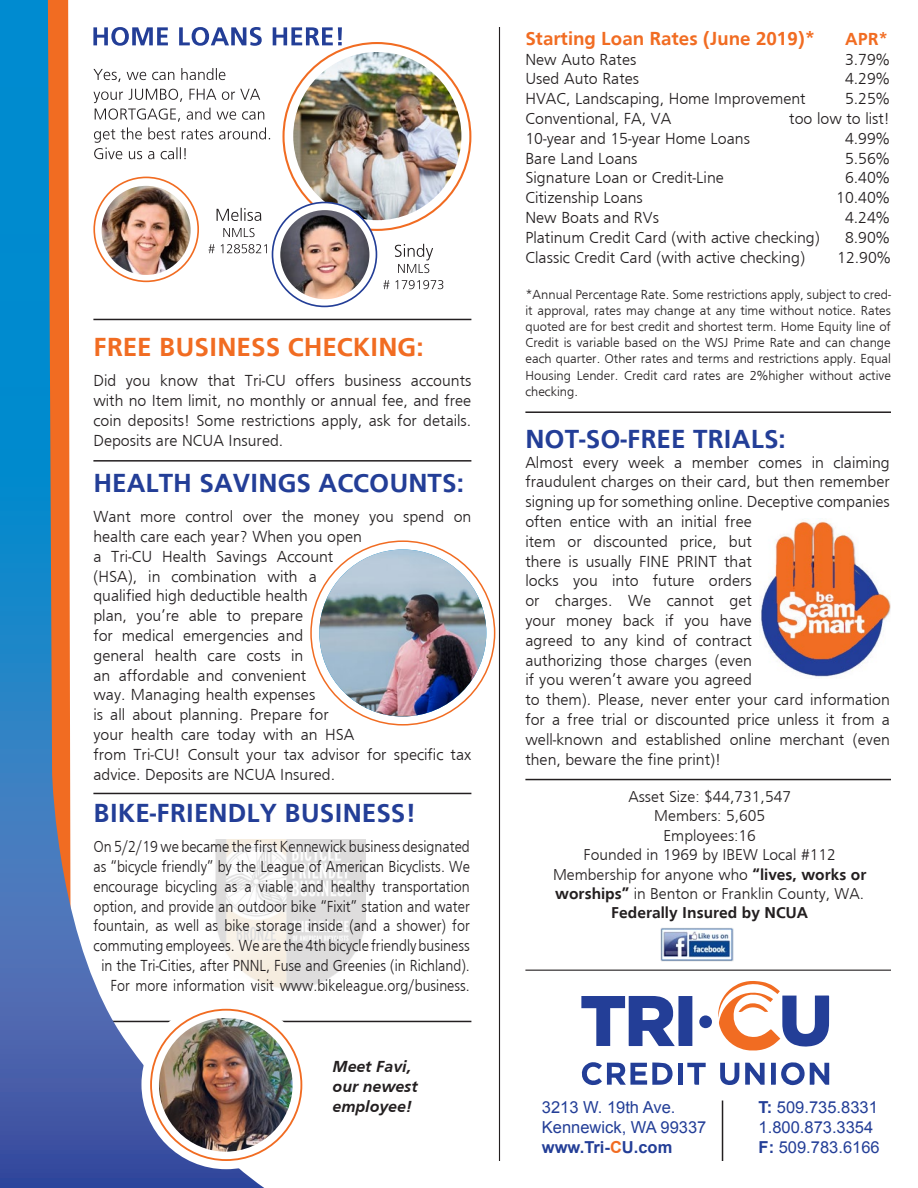
<style>
.page{position:relative;width:918px;height:1188px;background:#fff}
.page>*{position:absolute;margin:0;border:0;box-sizing:border-box;transform-origin:0 0}
.t1{font:700 27px "Frugal Sans";color:#233e97}
.t2{font:700 27px "Frugal Sans";color:#f16c22}
.t3{font:700 19.5px "Frugal Sans";color:#f16c22}
.t4{font:700 18px "Frugal Sans";color:#f16c22}
.t5{font:300 16.5px/19.8px "Frugal Sans";color:#231f20}
.t6{font:300 16.5px/19.8px "Frugal Sans";color:#231f20;text-align:right;scale:.9 1}
.t7{font:16.5px/19.8px "Arial";color:#233e97}
.t8{font:italic 700 16.5px/19.8px "Frugal Sans";color:#231f20}
.t9{font:300 16.2px/19.5px "Frugal Sans";color:#231f20;text-align:center}
.t10{font:300 13.5px/16.2px "Frugal Sans";color:#231f20;text-align:justify}
.s1{font-weight:700}
.s2{font-weight:700;color:#f16c22}
</style>
<div class="page">
<hr style="left:525px;top:779px;width:366px;height:1px;background:#231f20">
<img style="left:293px;top:52px;width:168px;height:168px;border-radius:84px">
<hr style="left:93px;top:319px;width:378px;height:1px;background:#231f20">
<hr style="left:93px;top:460px;width:378px;height:2px;background:#231f20">
<hr style="left:93px;top:1021px;width:378px;height:1px;background:#231f20">
<hr style="left:93px;top:793px;width:378px;height:1px;background:#231f20">
<img style="left:761px;top:521px;width:130px;height:156px">
<svg style="left:272px;top:27px;width:70px;height:19px"></svg>
<hr style="left:722px;top:1101px;width:1px;height:60px;background:#231f20">
<svg style="left:0;top:0;width:264px;height:1188px"></svg>
<hr style="left:499px;top:27px;width:1px;height:1134px;background:#231f20">
<svg style="left:273px;top:202px;width:103px;height:104px"></svg>
<div style="left:272px;top:202px;width:105px;height:105px;border:2px solid #233e97;border-radius:50%"></div>
<div style="left:93px;top:177px;width:106px;height:105px;border:2px solid #f16c22;border-radius:50%"></div>
<img style="left:661px;top:928px;width:73px;height:33px">
<svg style="left:581px;top:996px;width:111px;height:50px"></svg>
<svg style="left:745px;top:1063px;width:20px;height:22px"></svg>
<svg style="left:720px;top:1063px;width:19px;height:22px"></svg>
<svg style="left:581px;top:1062px;width:92px;height:24px"></svg>
<svg style="left:687px;top:1063px;width:19px;height:22px"></svg>
<div style="left:699px;top:1015px;width:13px;height:13px;background:#233e97;border-radius:50%"></div>
<svg style="left:718px;top:981px;width:111px;height:70px"></svg>
<svg style="left:771px;top:1062px;width:58px;height:23px"></svg>
<div style="left:678px;top:1063px;width:5px;height:22px;background:#233e97"></div>
<hr style="left:525px;top:970px;width:366px;height:1px;background:#231f20">
<svg style="left:383px;top:280px;width:60px;height:9px"></svg>
<svg style="left:395px;top:244px;width:38px;height:29px"></svg>
<svg style="left:208px;top:244px;width:59px;height:9px"></svg>
<svg style="left:223px;top:228px;width:32px;height:9px"></svg>
<svg style="left:217px;top:208px;width:44px;height:13px"></svg>
<img style="left:213px;top:839px;width:152px;height:160px">
<svg style="left:311px;top:541px;width:184px;height:184px"></svg>
<img style="left:319px;top:549px;width:167px;height:168px;border-radius:84px">
<hr style="left:525px;top:411px;width:366px;height:2px;background:#231f20">
<img style="left:280px;top:210px;width:89px;height:89px;border-radius:45px">
<svg style="left:93px;top:89px;width:177px;height:70px"></svg>
<svg style="left:93px;top:68px;width:132px;height:14px"></svg>
<svg style="left:141px;top:1000px;width:170px;height:169px"></svg>
<img style="left:159px;top:1018px;width:134px;height:134px;border-radius:67px">
<h1 class="t2" style="left:93px;top:331px;width:332px">FREE BUSINESS CHECKING:</h1>
<p class="t5" style="left:93px;top:371px;width:380px;text-align:justify">Did you know that Tri-CU offers business accounts with no Item limit, no monthly or annual fee, and free coin deposits! Some restrictions apply, ask for details.<br>Deposits are NCUA Insured.</p>
<h1 class="t1" style="left:93px;top:467px;width:372px">HEALTH SAVINGS ACCOUNTS:</h1>
<p class="t5" style="left:93px;top:507px;width:379px">Want more control over the money you spend on health care each year? When you open<br>a Tri-CU Health Savings Account<br>(HSA), in combination with a<br>qualified high deductible health<br>plan, you’re able to prepare<br>for medical emergencies and<br>general health care costs in<br>an affordable and convenient<br>way. Managing health expenses<br>is all about planning. Prepare for<br>your health care today with an HSA<br>from Tri-CU! Consult your tax advisor for specific tax advice. Deposits are NCUA Insured.</p>
<h1 class="t1" style="left:93px;top:797px;width:323px">BIKE-FRIENDLY BUSINESS!</h1>
<p class="t6" style="left:93px;top:837px;width:420px">On 5/2/19 we became the first Kennewick business designated as “bicycle friendly” by the League of American Bicyclists. We encourage bicycling as a viable and healthy transportation option, and provide an outdoor bike “Fixit” station and water fountain, as well as bike storage inside (and a shower) for commuting employees. We are the 4th bicycle friendly business in the Tri-Cities, after PNNL, Fuse and Greenies (in Richland).<br>For more information visit www.bikeleague.org/business.</p>
<p class="t8" style="left:333px;top:1057px;width:86px">Meet Favi, our newest employee!</p>
<p class="t3" style="left:525px;top:27px;width:291px">Starting Loan Rates (June 2019)*</p>
<p class="t4" style="left:845px;top:28px;width:44px">APR*</p>
<p class="t5" style="left:525px;top:49px;width:113px">New Auto Rates</p>
<p class="t5" style="left:845px;top:49px;width:46px">3.79%</p>
<p class="t5" style="left:525px;top:69px;width:115px">Used Auto Rates</p>
<p class="t5" style="left:845px;top:69px;width:46px">4.29%</p>
<p class="t5" style="left:525px;top:89px;width:282px">HVAC, Landscaping, Home Improvement</p>
<p class="t5" style="left:845px;top:89px;width:46px">5.25%</p>
<p class="t5" style="left:525px;top:108px;width:147px">Conventional, FA, VA</p>
<p class="t5" style="left:789px;top:108px;width:102px">too low to list!</p>
<p class="t5" style="left:525px;top:128px;width:226px">10-year and 15-year Home Loans</p>
<p class="t5" style="left:845px;top:128px;width:46px">4.99%</p>
<p class="t5" style="left:525px;top:148px;width:114px">Bare Land Loans</p>
<p class="t5" style="left:845px;top:148px;width:46px">5.56%</p>
<p class="t5" style="left:525px;top:168px;width:200px">Signature Loan or Credit-Line</p>
<p class="t5" style="left:845px;top:168px;width:46px">6.40%</p>
<p class="t5" style="left:525px;top:188px;width:119px">Citizenship Loans</p>
<p class="t5" style="left:836px;top:188px;width:55px">10.40%</p>
<p class="t5" style="left:525px;top:207px;width:135px">New Boats and RVs</p>
<p class="t5" style="left:845px;top:207px;width:46px">4.24%</p>
<p class="t5" style="left:525px;top:227px;width:296px">Platinum Credit Card (with active checking)</p>
<p class="t5" style="left:845px;top:227px;width:46px">8.90%</p>
<p class="t5" style="left:525px;top:247px;width:281px">Classic Credit Card (with active checking)</p>
<p class="t5" style="left:837px;top:247px;width:55px">12.90%</p>
<p class="t10" style="left:525px;top:286px;width:367px">*Annual Percentage Rate. Some restrictions apply, subject to cred&shy;it approval, rates may change at any time without notice. Rates quoted are for best credit and shortest term. Home Equity line of Credit is variable based on the WSJ Prime Rate and can change each quarter. Other rates and terms and restrictions apply. Equal Housing Lender. Credit card rates are 2%higher without active checking.</p>
<h1 class="t1" style="left:525px;top:423px;width:262px">NOT-SO-FREE TRIALS:</h1>
<p class="t5" style="left:525px;top:452px;width:366px">Almost every week a member comes in claiming fraudulent charges on their card, but then remember signing up for something online. Deceptive companies often entice with an initial free<br>item or discounted price, but<br>there is usually FINE PRINT that<br>locks you into future orders<br>or charges. We cannot get<br>your money back if you have<br>agreed to any kind of contract<br>authorizing those charges (even<br>if you weren’t aware you agreed<br>to them). Please, never enter your card information for a free trial or discounted price unless it from a well-known and established online merchant (even then, beware the fine print)!</p>
<p class="t9" style="left:553px;top:787px;width:315px">Asset Size: $44,731,547<br>Members: 5,605<br>Employees:16<br>Founded in 1969 by IBEW Local #112<br>Membership for anyone who <span class="s1">“lives, works or worships”</span> in Benton or Franklin County, WA.<br><span class="s1">Federally Insured by NCUA</span></p>
<p class="t7" style="left:542px;top:1097px;width:166px">3213 W. 19th Ave.<br>Kennewick, WA 99337 <span class="s1">www.Tri-</span><span class="s2">C</span><span class="s1">U.com</span></p>
<p class="t7" style="left:759px;top:1097px;width:123px"><span class="s1">T:</span> 509.735.8331<br>1.800.873.3354<br><span class="s1">F:</span> 509.783.6166</p>
</div>
